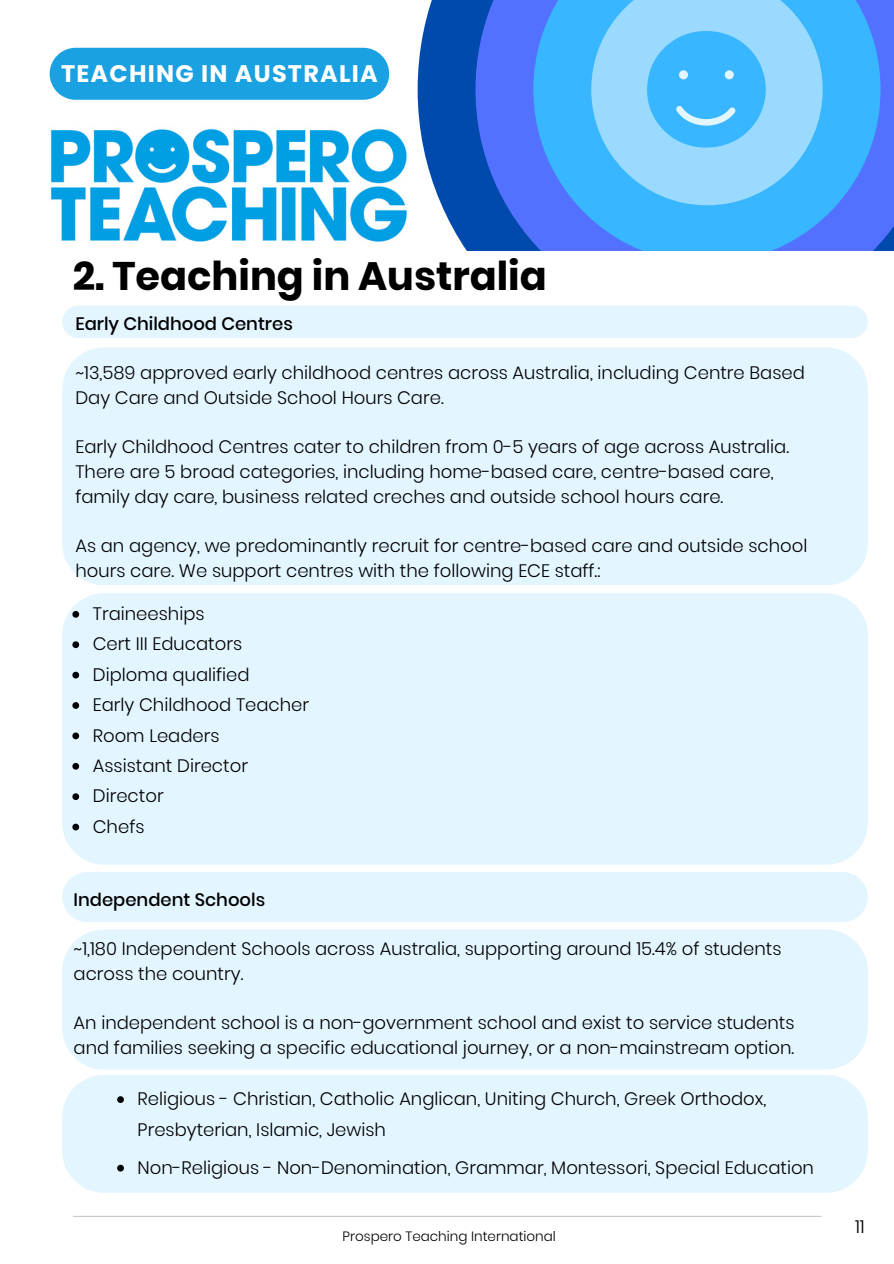
<style>
.page{position:relative;width:894px;height:1264px;background:#fff}
.page>*{position:absolute;margin:0;border:0;box-sizing:border-box;transform-origin:0 0}
.t1{font:700 39.75px "Poppins";color:#000}
.t2{font:700 24px "Poppins";letter-spacing:.05em;color:#fff}
.t3{font:300 18px/30.3px "Poppins";color:#000}
.t4{font:500 18px "Poppins";color:#000}
.t5{font:300 13.5px "Poppins";color:#000}
</style>
<div class="page">
<hr style="left:73px;top:1215px;width:748px;height:1px;background:#c7c8c6">
<div style="left:62px;top:593px;width:805px;height:271px;background:#e3f5ff"></div>
<svg style="left:72px;top:611px;width:7px;height:6px"></svg>
<svg style="left:72px;top:641px;width:7px;height:7px"></svg>
<svg style="left:72px;top:671px;width:7px;height:7px"></svg>
<svg style="left:72px;top:702px;width:7px;height:7px"></svg>
<svg style="left:72px;top:732px;width:7px;height:7px"></svg>
<svg style="left:72px;top:763px;width:7px;height:6px"></svg>
<svg style="left:72px;top:793px;width:7px;height:7px"></svg>
<svg style="left:72px;top:823px;width:7px;height:7px"></svg>
<div style="left:62px;top:305px;width:805px;height:33px;background:#e3f5ff;border-radius:16px"></div>
<div style="left:62px;top:347px;width:805px;height:238px;background:#e3f5ff"></div>
<div style="left:62px;top:872px;width:805px;height:50px;background:#e3f5ff"></div>
<div style="left:62px;top:929px;width:805px;height:140px;background:#e3f5ff"></div>
<div style="left:62px;top:1075px;width:805px;height:117px;background:#e3f5ff"></div>
<svg style="left:117px;top:1096px;width:7px;height:6px"></svg>
<svg style="left:117px;top:1164px;width:7px;height:7px"></svg>
<svg style="left:417px;top:0;width:58px;height:250px;fill:#004aad"></svg>
<svg style="left:475px;top:0;width:418px;height:250px;fill:#5271ff"></svg>
<svg style="left:533px;top:0;width:347px;height:250px;fill:#38b6ff"></svg>
<svg style="left:591px;top:0;width:231px;height:205px;fill:#9adaff"></svg>
<div style="left:50px;top:48px;width:339px;height:52px;background:#1aa1e2;border-radius:26px"></div>
<svg style="left:647px;top:31px;width:118px;height:117px"></svg>
<img style="left:50px;top:128px;width:357px;height:114px">
<h2 class="t2" style="left:61px;top:56px;width:318px">TEACHING IN AUSTRALIA</h2>
<h1 class="t1" style="left:73px;top:249px;width:475px">2. Teaching in Australia</h1>
<p class="t4" style="left:75px;top:311px;width:219px">Early Childhood Centres</p>
<p class="t3" style="left:75px;top:360px;width:730px;line-height:24.8px">~13,589 approved early childhood centres across Australia, including Centre Based<br>Day Care and Outside School Hours Care.</p>
<p class="t3" style="left:75px;top:435px;width:715px;line-height:24.8px">Early Childhood Centres cater to children from 0-5 years of age across Australia.<br>There are 5 broad categories, including home-based care, centre-based care, family day care, business related creches and outside school hours care.</p>
<p class="t3" style="left:75px;top:534px;width:733px;line-height:24.8px">As an agency, we predominantly recruit for centre-based care and outside school hours care. We support centres with the following ECE staff.:</p>
<p class="t3" style="left:93px;top:598px;width:218px">Traineeships<br>Cert III Educators<br>Diploma qualified<br>Early Childhood Teacher<br>Room Leaders<br>Assistant Director<br>Director<br>Chefs</p>
<p class="t4" style="left:74px;top:886px;width:193px">Independent Schools</p>
<p class="t3" style="left:74px;top:936px;width:709px;line-height:24.8px">~1,180 Independent Schools across Australia, supporting around 15.4% of students across the country.</p>
<p class="t3" style="left:74px;top:1010px;width:722px;line-height:24.8px">An independent school is a non-government school and exist to service students and families seeking a specific educational journey, or a non-mainstream option.</p>
<p class="t3" style="left:138px;top:1083px;width:630px">Religious - Christian, Catholic Anglican, Uniting Church, Greek Orthodox,<br>Presbyterian, Islamic, Jewish</p>
<p class="t3" style="left:138px;top:1152px;width:677px">Non-Religious - Non-Denomination, Grammar, Montessori, Special Education</p>
<p class="t5" style="left:342px;top:1227px;width:215px">Prospero Teaching International</p>
<p class="t3" style="left:854px;top:1211px;width:11px">11</p>
</div>
